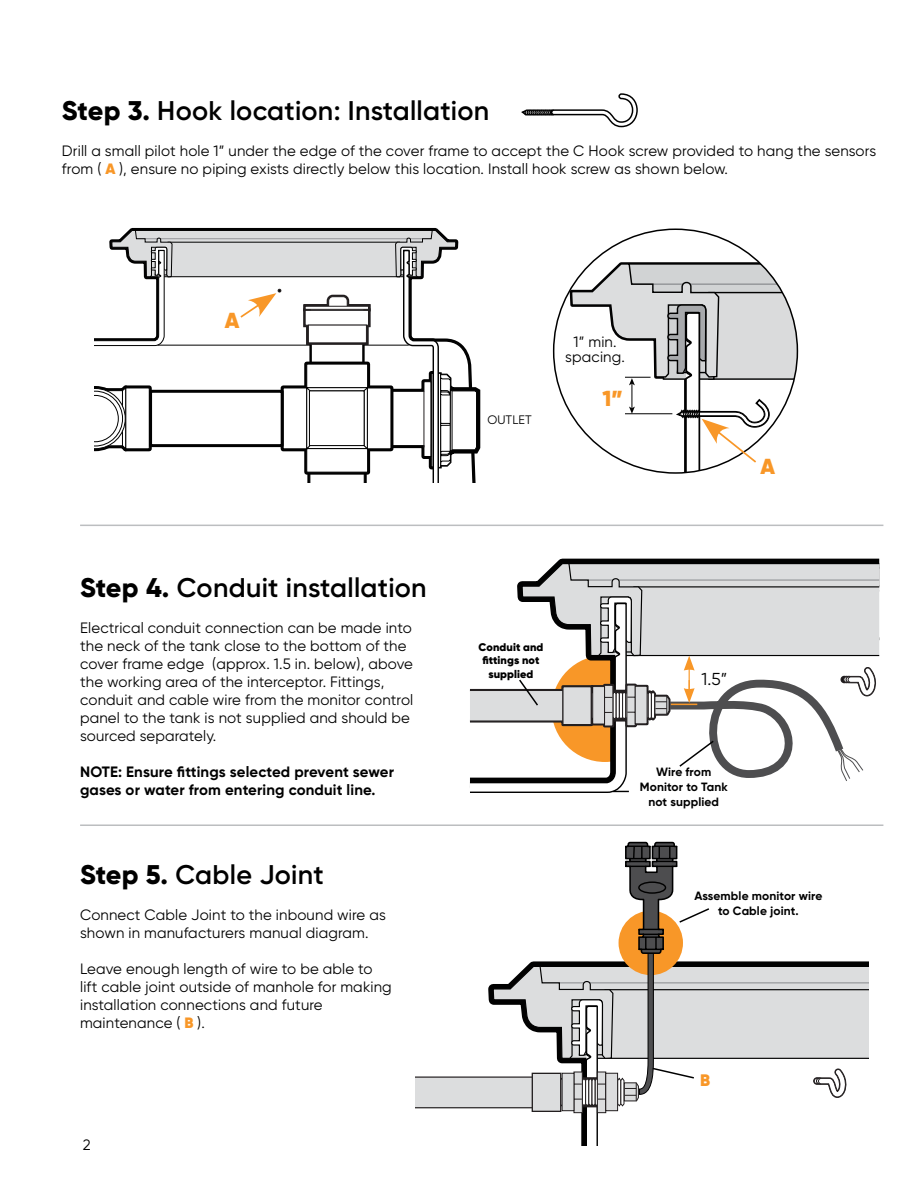
<style>
.page{position:relative;width:918px;height:1188px;background:#fff}
.page>*{position:absolute;margin:0;border:0;box-sizing:border-box;transform-origin:0 0}
.t1{font:600 27px "Gilroy";letter-spacing:.01em;color:#000}
.t2{font:900 21.75px "Gilroy";color:#f89728}
.t3{font:17.25px "Gilroy";color:#000}
.t4{font:900 16.65px "Gilroy";color:#f89728}
.t5{font:15px/18px "Gilroy";letter-spacing:.01em;color:#000}
.t6{font:700 15px/18px "Gilroy";letter-spacing:.01em;color:#000}
.t7{font:12.3px "Gilroy";letter-spacing:.01em;color:#000}
.t8{font:700 12px/15px "Gilroy";letter-spacing:.01em;color:#000;text-align:center}
.t9{font:900 11.1px/13.4px "Gilroy";letter-spacing:.01em;color:#000;text-align:center}
.s1{font-weight:800}
.s2{font-weight:900;color:#f89728}
</style>
<div class="page">
<svg style="left:416px;top:524px;width:463px;height:622px"></svg>
<hr style="left:80px;top:824px;width:803px;height:2px;background:#bcbec0">
<hr style="left:80px;top:525px;width:803px;height:1px;background:#bcbec0">
<svg style="left:129px;top:227px;width:310px;height:3px"></svg>
<svg style="left:94px;top:277px;width:202px;height:175px"></svg>
<div style="left:133px;top:230px;width:301px;height:12px;background:#dcddde;border:1px solid #010101"></div>
<svg style="left:173px;top:238px;width:123px;height:4px"></svg>
<div style="left:168px;top:242px;width:232px;height:35px;background:#dcddde;border:1px solid #010101"></div>
<svg style="left:131px;top:385px;width:21px;height:66px"></svg>
<div style="left:125px;top:388px;width:25px;height:61px;background:#fff"></div>
<svg style="left:94px;top:377px;width:37px;height:75px"></svg>
<svg style="left:94px;top:230px;width:79px;height:116px"></svg>
<hr style="left:158px;top:345px;width:251px;height:1px;background:#000">
<svg style="left:281px;top:385px;width:15px;height:66px"></svg>
<div style="left:283px;top:388px;width:24px;height:61px;background:#fff"></div>
<svg style="left:296px;top:230px;width:185px;height:253px"></svg>
<svg style="left:305px;top:306px;width:64px;height:4px"></svg>
<div style="left:305px;top:310px;width:64px;height:15px;background:#fff;border:1px solid #231f20"></div>
<div style="left:308px;top:325px;width:59px;height:18px;background:#fff"></div>
<div style="left:149px;top:390px;width:135px;height:57px;background:#fff;border:3px solid #010101"></div>
<hr style="left:424px;top:391px;width:1px;height:56px;background:#231f20">
<svg style="left:239px;top:289px;width:42px;height:30px"></svg>
<svg style="left:521px;top:93px;width:117px;height:34px"></svg>
<svg style="left:554px;top:263px;width:243px;height:210px"></svg>
<h1 class="t1" style="left:62px;top:93px;width:429px"><span class="s1">Step 3.</span> Hook location: Installation</h1>
<p class="t5" style="left:62px;top:141px;width:816px">Drill a small pilot hole 1” under the edge of the cover frame to accept the C Hook screw provided to hang the sensors from ( <span class="s2">A</span> ), ensure no piping exists directly below this location. Install hook screw as shown below.</p>
<h2 class="t2" style="left:225px;top:307px;width:16px">A</h2>
<h1 class="t1" style="left:80px;top:570px;width:348px"><span class="s1">Step 4.</span> Conduit installation</h1>
<p class="t5" style="left:80px;top:618px;width:335px">Electrical conduit connection can be made into the neck of the tank close to the bottom of the cover frame edge (approx. 1.5 in. below), above the working area of the interceptor. Fittings, conduit and cable wire from the monitor control panel to the tank is not supplied and should be sourced separately.</p>
<p class="t6" style="left:80px;top:762px;width:316px">NOTE: Ensure fittings selected prevent sewer gases or water from entering conduit line.</p>
<h1 class="t1" style="left:80px;top:858px;width:245px"><span class="s1">Step 5.</span> Cable Joint</h1>
<p class="t5" style="left:80px;top:905px;width:307px">Connect Cable Joint to the inbound wire as shown in manufacturers manual diagram.</p>
<p class="t5" style="left:80px;top:959px;width:313px">Leave enough length of wire to be able to lift cable joint outside of manhole for making installation connections and future maintenance ( <span class="s2">B</span> ).</p>
<p class="t5" style="left:83px;top:1135px;width:9px">2</p>
<p class="t7" style="left:487px;top:412px;width:46px">OUTLET</p>
<p class="t5" style="left:565px;top:335px;width:61px;line-height:15px;text-align:center">1” min. spacing.</p>
<h2 class="t2" style="left:603px;top:384px;width:22px">1”</h2>
<h2 class="t2" style="left:760px;top:453px;width:16px">A</h2>
<p class="t9" style="left:478px;top:640px;width:67px">Conduit and fittings not supplied</p>
<p class="t3" style="left:701px;top:668px;width:28px">1.5”</p>
<p class="t8" style="left:640px;top:764px;width:89px">Wire from<br>Monitor to Tank not supplied</p>
<p class="t8" style="left:695px;top:889px;width:129px">Assemble monitor wire to Cable joint.</p>
<p class="t4" style="left:700px;top:1070px;width:12px">B</p>
</div>
